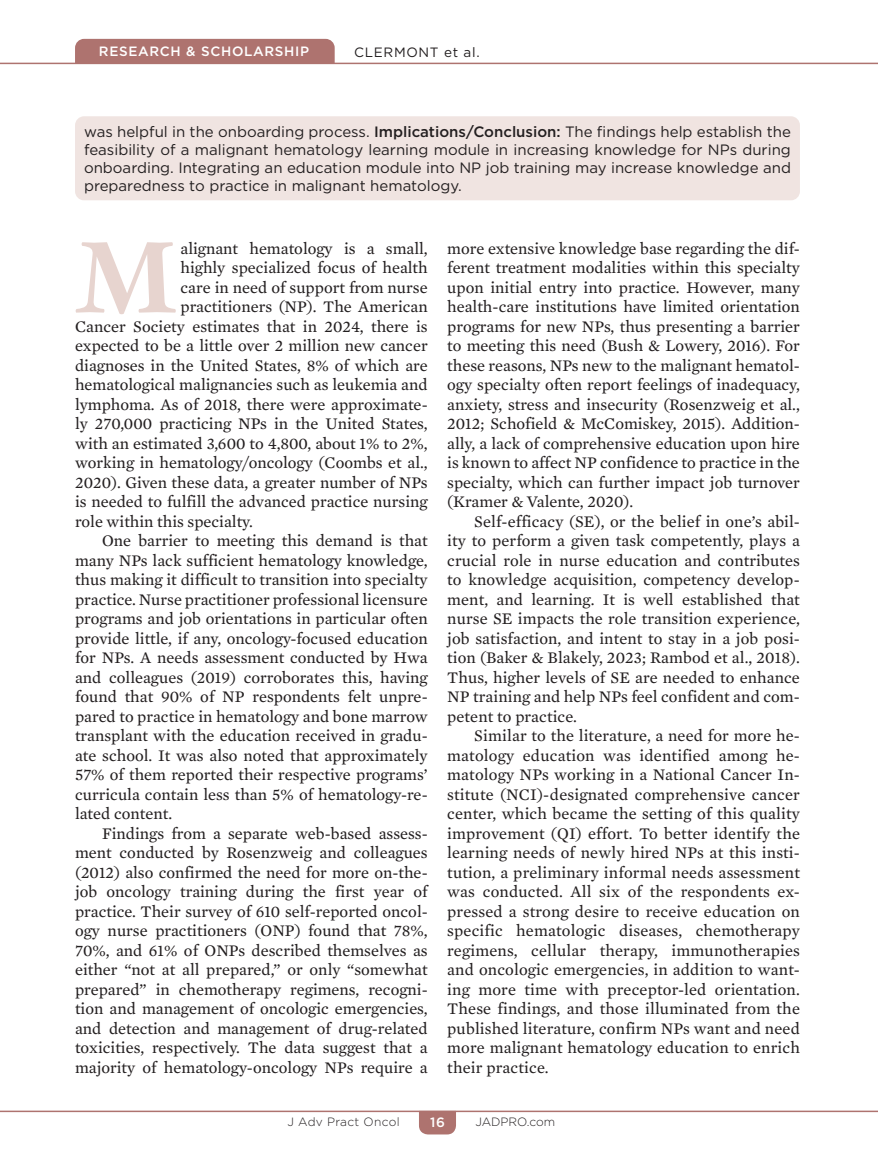
<style>
.page{position:relative;width:878px;height:1175px;background:#fff}
.page>*{position:absolute;margin:0;border:0;box-sizing:border-box;transform-origin:0 0}
.Body_txt___Drop_cap{font:700 101.25px "Hoefler Txt";color:#e7d4cf}
.Body_txt{font:16.5px/19.5px "Mercury Text G2";color:#231f20;text-align:justify}
.Body_txt___Drop_cap-2{font:16.5px "Mercury Text G2";color:#231f20}
.Abstract{font:15px/18px "Gotham";color:#231f20;text-align:justify}
.t1{font:500 13.5px "Gotham";letter-spacing:.05em;color:#fff}
.t2{font:13.5px "Gotham";letter-spacing:.05em;color:#231f20}
.t3{font:300 12px "Gotham";letter-spacing:.025em;color:#231f20}
.t4{font:300 12px "Gotham";color:#231f20}
.s1{font-weight:500}
</style>
<div class="page">
<hr style="left:0;top:1110px;width:878px;height:2px;background:#ae736f">
<svg style="left:419px;top:1110px;width:37px;height:24px"></svg>
<hr style="left:0;top:63px;width:878px;height:1px;background:#ae736f">
<div style="left:75px;top:39px;width:259px;height:24px;background:#ae736f"></div>
<div style="left:75px;top:116px;width:725px;height:84px;background:#f0e4e1;border-radius:9px"></div>
<p class="t1" style="left:99px;top:43px;width:212px">RESEARCH &amp; SCHOLARSHIP</p>
<p class="t2" style="left:354px;top:43px;width:127px">CLERMONT et al.</p>
<p class="Abstract" style="left:84px;top:123px;width:708px">was helpful in the onboarding process. <span class="s1">Implications/Conclusion:</span> The findings help establish the feasibility of a malignant hematology learning module in increasing knowledge for NPs during onboarding. Integrating an education module into NP job training may increase knowledge and preparedness to practice in malignant hematology.</p>
<p class="Body_txt___Drop_cap" style="left:75px;top:201px;width:104px">M</p>
<p class="Body_txt___Drop_cap-2" style="left:180px;top:238px;width:249px">alignant hematology is a small,</p>
<p class="Body_txt___Drop_cap-2" style="left:180px;top:258px;width:249px">highly specialized focus of health</p>
<p class="Body_txt___Drop_cap-2" style="left:180px;top:277px;width:249px">care in need of support from nurse</p>
<p class="Body_txt___Drop_cap-2" style="left:180px;top:297px;width:249px">practitioners (NP). The American</p>
<p class="Body_txt___Drop_cap-2" style="left:75px;top:316px;width:354px">Cancer Society estimates that in 2024, there is</p>
<p class="Body_txt___Drop_cap-2" style="left:75px;top:336px;width:354px">expected to be a little over 2 million new cancer</p>
<p class="Body_txt___Drop_cap-2" style="left:75px;top:355px;width:354px">diagnoses in the United States, 8% of which are</p>
<p class="Body_txt___Drop_cap-2" style="left:75px;top:375px;width:354px">hematological malignancies such as leukemia and</p>
<p class="Body_txt___Drop_cap-2" style="left:75px;top:394px;width:354px">lymphoma. As of 2018, there were approximate-</p>
<p class="Body_txt___Drop_cap-2" style="left:75px;top:414px;width:354px">ly 270,000 practicing NPs in the United States,</p>
<p class="Body_txt___Drop_cap-2" style="left:75px;top:433px;width:354px">with an estimated 3,600 to 4,800, about 1% to 2%,</p>
<p class="Body_txt___Drop_cap-2" style="left:75px;top:453px;width:354px">working in hematology/oncology (Coombs et al.,</p>
<p class="Body_txt___Drop_cap-2" style="left:75px;top:472px;width:354px">2020). Given these data, a greater number of NPs</p>
<p class="Body_txt___Drop_cap-2" style="left:75px;top:492px;width:354px">is needed to fulfill the advanced practice nursing</p>
<p class="Body_txt___Drop_cap-2" style="left:75px;top:511px;width:179px">role within this specialty.</p>
<p class="Body_txt" style="left:75px;top:531px;width:354px;text-indent:27px">One barrier to meeting this demand is that many NPs lack sufficient hematology knowledge, thus making it difficult to transition into specialty practice. Nurse practitioner professional licensure programs and job orientations in particular often provide little, if any, oncology-focused education for NPs. A needs assessment conducted by Hwa and colleagues (2019) corroborates this, having found that 90% of NP respondents felt unpre&shy;pared to practice in hematology and bone marrow transplant with the education received in gradu&shy;ate school. It was also noted that approximately 57% of them reported their respective programs’ curricula contain less than 5% of hematology-re&shy;lated content.</p>
<p class="Body_txt" style="left:75px;top:823px;width:354px;text-indent:27px">Findings from a separate web-based assess&shy;ment conducted by Rosenzweig and colleagues (2012) also confirmed the need for more on-the&shy;job oncology training during the first year of practice. Their survey of 610 self-reported oncol&shy;ogy nurse practitioners (ONP) found that 78%, 70%, and 61% of ONPs described themselves as either “not at all prepared,” or only “somewhat prepared” in chemotherapy regimens, recogni&shy;tion and management of oncologic emergencies, and detection and management of drug-related toxicities, respectively. The data suggest that a majority of hematology-oncology NPs require a</p>
<p class="Body_txt" style="left:447px;top:238px;width:354px">more extensive knowledge base regarding the dif&shy;ferent treatment modalities within this specialty upon initial entry into practice. However, many health-care institutions have limited orientation programs for new NPs, thus presenting a barrier to meeting this need (Bush &amp; Lowery, 2016). For these reasons, NPs new to the malignant hematol&shy;ogy specialty often report feelings of inadequacy, anxiety, stress and insecurity (Rosenzweig et al., 2012; Schofield &amp; McComiskey, 2015). Addition&shy;ally, a lack of comprehensive education upon hire is known to affect NP confidence to practice in the specialty, which can further impact job turnover (Kramer &amp; Valente, 2020).</p>
<p class="Body_txt" style="left:447px;top:511px;width:354px;text-indent:27px">Self-efficacy (SE), or the belief in one’s abil&shy;ity to perform a given task competently, plays a crucial role in nurse education and contributes to knowledge acquisition, competency develop&shy;ment, and learning. It is well established that nurse SE impacts the role transition experience, job satisfaction, and intent to stay in a job posi&shy;tion (Baker &amp; Blakely, 2023; Rambod et al., 2018).<br>Thus, higher levels of SE are needed to enhance NP training and help NPs feel confident and com&shy;petent to practice.</p>
<p class="Body_txt" style="left:447px;top:726px;width:354px;text-indent:27px">Similar to the literature, a need for more he&shy;matology education was identified among he&shy;matology NPs working in a National Cancer In&shy;stitute (NCI)-designated comprehensive cancer center, which became the setting of this quality improvement (QI) effort. To better identify the learning needs of newly hired NPs at this insti&shy;tution, a preliminary informal needs assessment was conducted. All six of the respondents ex&shy;pressed a strong desire to receive education on specific hematologic diseases, chemotherapy regimens, cellular therapy, immunotherapies and oncologic emergencies, in addition to want&shy;ing more time with preceptor-led orientation.<br>These findings, and those illuminated from the published literature, confirm NPs want and need more malignant hematology education to enrich their practice.</p>
<p class="t3" style="left:287px;top:1114px;width:114px">J Adv Pract Oncol</p>
<p class="t1" style="left:430px;top:1113px;width:16px">16</p>
<p class="t4" style="left:475px;top:1114px;width:81px">JADPRO.com</p>
</div>
